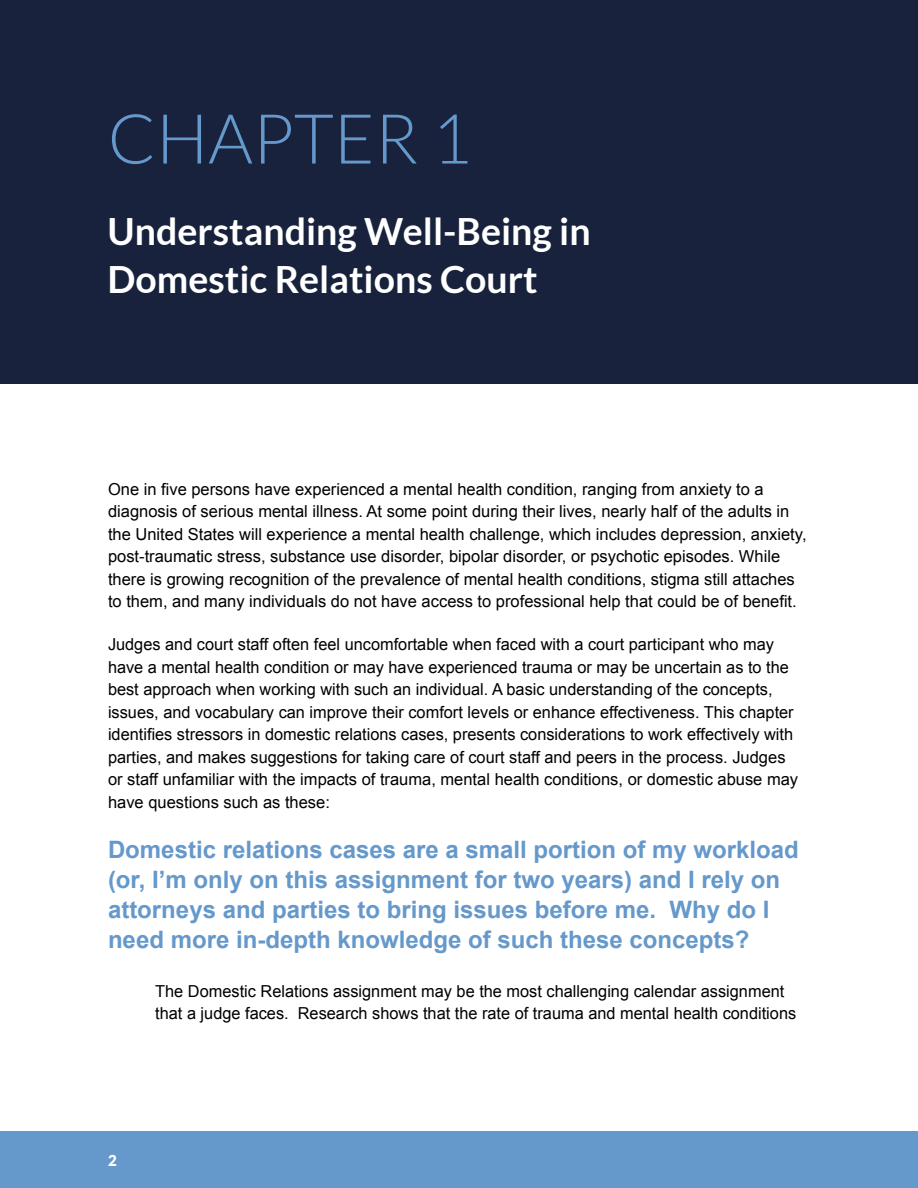
<style>
.page{position:relative;width:918px;height:1188px;background:#fff}
.page>*{position:absolute;margin:0;border:0;box-sizing:border-box;transform-origin:0 0}
.t1{font:300 69px "Lato";color:#6598cb}
.t2{font:700 37.5px/48px "Lato";color:#fff}
.t3{font:700 24px/30px "Arial";color:#6598cb}
.t4{font:16.5px/22.5px "Arial";color:#000}
.t5{font:900 15px "Lato";color:#fff}
</style>
<div class="page">
<div style="left:0;top:1131px;width:918px;height:57px;background:#6598cb"></div>
<div style="left:0;top:0;width:918px;height:383px;background:#18223c"></div>
<h1 class="t1" style="left:108px;top:102px;width:365px">CHAPTER 1</h1>
<h2 class="t2" style="left:108px;top:207px;width:485px">Understanding Well-Being in<br>Domestic Relations Court</h2>
<p class="t4" style="left:108px;top:478px;width:700px">One in five persons have experienced a mental health condition, ranging from anxiety to a diagnosis of serious mental illness. At some point during their lives, nearly half of the adults in the United States will experience a mental health challenge, which includes depression, anxiety, post-traumatic stress, substance use disorder, bipolar disorder, or psychotic episodes. While there is growing recognition of the prevalence of mental health conditions, stigma still attaches to them, and many individuals do not have access to professional help that could be of benefit.</p>
<p class="t4" style="left:108px;top:633px;width:692px">Judges and court staff often feel uncomfortable when faced with a court participant who may have a mental health condition or may have experienced trauma or may be uncertain as to the best approach when working with such an individual. A basic understanding of the concepts, issues, and vocabulary can improve their comfort levels or enhance effectiveness. This chapter identifies stressors in domestic relations cases, presents considerations to work effectively with parties, and makes suggestions for taking care of court staff and peers in the process. Judges or staff unfamiliar with the impacts of trauma, mental health conditions, or domestic abuse may have questions such as these:</p>
<h3 class="t3" style="left:108px;top:835px;width:692px">Domestic relations cases are a small portion of my workload (or, I’m only on this assignment for two years) and I rely on attorneys and parties to bring issues before me. Why do I need more in-depth knowledge of such these concepts?</h3>
<p class="t4" style="left:155px;top:980px;width:643px">The Domestic Relations assignment may be the most challenging calendar assignment that a judge faces. Research shows that the rate of trauma and mental health conditions</p>
<p class="t5" style="left:108px;top:1151px;width:10px">2</p>
</div>
